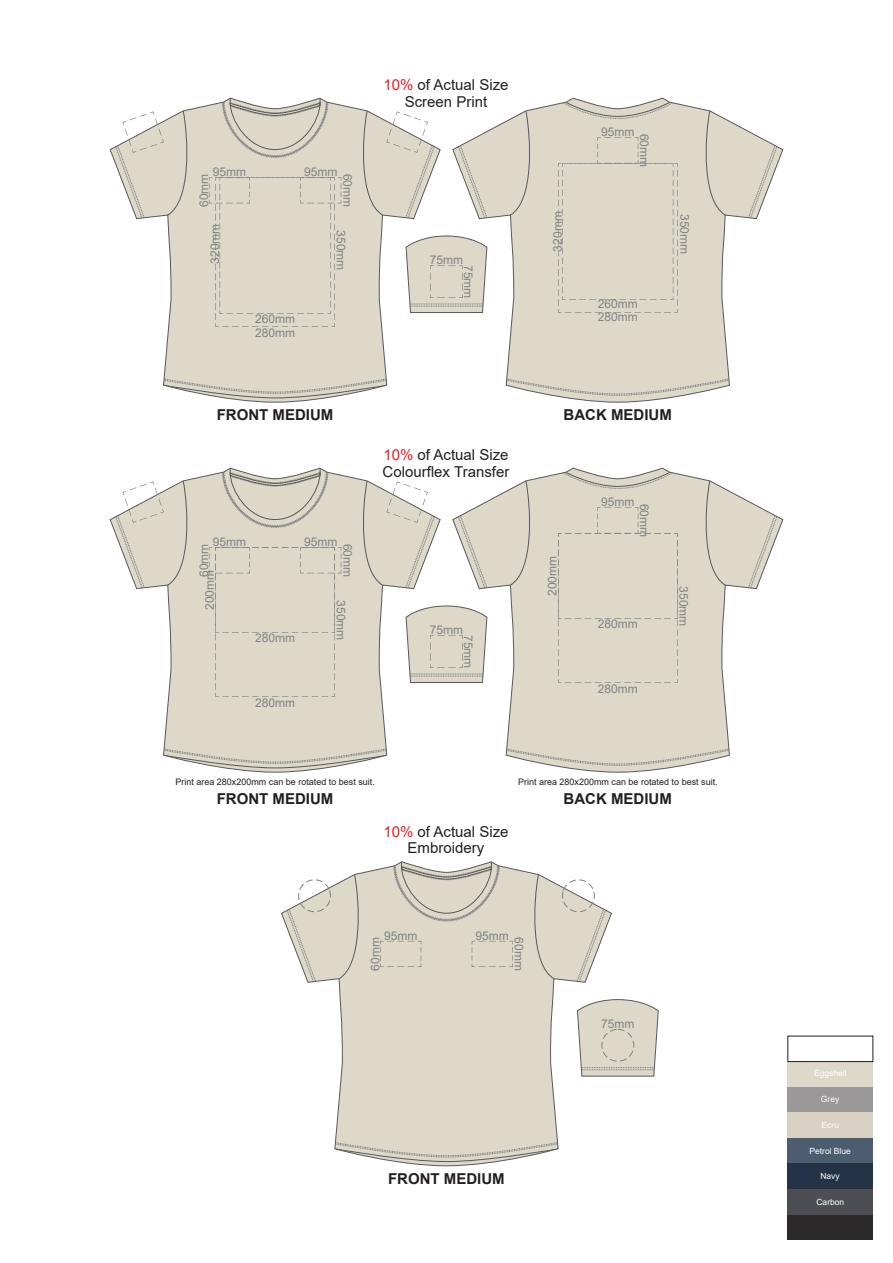
<style>
.page{position:relative;width:893px;height:1263px;background:#fff}
.page>*{position:absolute;margin:0;border:0;box-sizing:border-box;transform-origin:0 0}
.t1{font:15px/16.8px "Arial";color:#231f20;text-align:center}
.t2{font:700 15px "Arial";color:#231f20}
.t3{font:12px/13.2px "Arial";color:#808285}
.t4{font:9px "Arial";color:#231f20}
.t5{font:8.55px "Arial";color:#fff}
.s1{color:#ed1c24}
</style>
<div class="page">
<svg style="left:109px;top:98px;width:332px;height:305px"></svg>
<svg style="left:405px;top:235px;width:47px;height:78px"></svg>
<svg style="left:452px;top:98px;width:332px;height:305px"></svg>
<div style="left:209px;top:177px;width:132px;height:150px;background:#ddd8c8"></div>
<div style="left:558px;top:137px;width:120px;height:176px;background:#ddd8c8"></div>
<svg style="left:109px;top:468px;width:332px;height:305px"></svg>
<svg style="left:405px;top:605px;width:47px;height:78px"></svg>
<svg style="left:452px;top:468px;width:332px;height:305px"></svg>
<div style="left:209px;top:547px;width:132px;height:150px;background:#ddd8c8"></div>
<div style="left:558px;top:507px;width:120px;height:176px;background:#ddd8c8"></div>
<svg style="left:281px;top:861px;width:331px;height:305px"></svg>
<svg style="left:577px;top:999px;width:82px;height:78px"></svg>
<svg style="left:472px;top:941px;width:41px;height:26px"></svg>
<svg style="left:380px;top:941px;width:41px;height:26px"></svg>
<div style="left:601px;top:1029px;width:33px;height:32px;border:1px dashed #808285;border-radius:50%"></div>
<svg style="left:530px;top:874px;width:77px;height:110px"></svg>
<svg style="left:286px;top:874px;width:76px;height:110px"></svg>
<svg style="left:114px;top:110px;width:77px;height:110px"></svg>
<svg style="left:359px;top:110px;width:77px;height:110px"></svg>
<svg style="left:114px;top:480px;width:77px;height:110px"></svg>
<svg style="left:359px;top:480px;width:77px;height:110px"></svg>
<div style="left:788px;top:1138px;width:85px;height:25px;background:#4c5d70"></div>
<div style="left:788px;top:1215px;width:85px;height:25px;background:#2c292a"></div>
<div style="left:788px;top:1087px;width:85px;height:25px;background:#9a9899"></div>
<div style="left:788px;top:1163px;width:85px;height:26px;background:#243348"></div>
<div style="left:788px;top:1189px;width:85px;height:26px;background:#4d4e53"></div>
<div style="left:788px;top:1112px;width:85px;height:26px;background:#dad1c5"></div>
<div style="left:788px;top:1061px;width:85px;height:26px;background:#ddd8c8"></div>
<p class="t3" style="left:213px;top:165px;width:35px">95mm</p>
<p class="t3" style="left:304px;top:165px;width:35px">95mm</p>
<p class="t3" style="left:354px;top:174px;width:35px;rotate:90deg">60mm</p>
<p class="t3" style="left:197px;top:207px;width:35px;rotate:-90deg">60mm</p>
<p class="t3" style="left:208px;top:264px;width:42px;rotate:-90deg">320mm</p>
<p class="t3" style="left:348px;top:230px;width:42px;rotate:90deg">350mm</p>
<p class="t3" style="left:255px;top:312px;width:42px">260mm<br>280mm</p>
<p class="t2" style="left:217px;top:404px;width:118px">FRONT MEDIUM</p>
<p class="t3" style="left:213px;top:535px;width:35px">95mm</p>
<p class="t3" style="left:304px;top:535px;width:35px">95mm</p>
<p class="t3" style="left:354px;top:544px;width:35px;rotate:90deg">60mm</p>
<p class="t3" style="left:197px;top:577px;width:35px;rotate:-90deg">60mm</p>
<p class="t3" style="left:203px;top:610px;width:42px;rotate:-90deg">200mm</p>
<p class="t3" style="left:348px;top:600px;width:42px;rotate:90deg">350mm</p>
<p class="t3" style="left:255px;top:632px;width:42px">280mm</p>
<p class="t3" style="left:255px;top:696px;width:42px">280mm</p>
<p class="t1" style="left:383px;top:76px;width:127px"><span class="s1">10%</span> of Actual Size<br>Screen Print</p>
<p class="t3" style="left:430px;top:253px;width:35px">75mm</p>
<p class="t3" style="left:475px;top:265px;width:35px;rotate:90deg">75mm</p>
<p class="t1" style="left:383px;top:446px;width:128px;text-align:left"><span class="s1">10%</span> of Actual Size<br>Colourflex Transfer</p>
<p class="t3" style="left:430px;top:623px;width:35px">75mm</p>
<p class="t3" style="left:475px;top:635px;width:35px;rotate:90deg">75mm</p>
<p class="t3" style="left:551px;top:251px;width:42px;rotate:-90deg">320mm</p>
<p class="t3" style="left:601px;top:125px;width:35px">95mm</p>
<p class="t3" style="left:651px;top:134px;width:35px;rotate:90deg">60mm</p>
<p class="t3" style="left:598px;top:297px;width:42px">260mm<br>280mm</p>
<p class="t3" style="left:691px;top:214px;width:42px;rotate:90deg">350mm</p>
<p class="t2" style="left:564px;top:404px;width:110px">BACK MEDIUM</p>
<p class="t3" style="left:546px;top:596px;width:42px;rotate:-90deg">200mm</p>
<p class="t3" style="left:601px;top:495px;width:35px">95mm</p>
<p class="t3" style="left:651px;top:504px;width:35px;rotate:90deg">60mm</p>
<p class="t3" style="left:598px;top:617px;width:42px">280mm</p>
<p class="t3" style="left:598px;top:682px;width:42px">280mm</p>
<p class="t3" style="left:690px;top:586px;width:42px;rotate:90deg">350mm</p>
<p class="t4" style="left:175px;top:776px;width:201px">Print area 280x200mm can be rotated to best suit.</p>
<p class="t4" style="left:518px;top:776px;width:201px">Print area 280x200mm can be rotated to best suit.</p>
<p class="t2" style="left:217px;top:788px;width:118px">FRONT MEDIUM</p>
<p class="t1" style="left:383px;top:823px;width:127px"><span class="s1">10%</span> of Actual Size<br>Embroidery</p>
<p class="t3" style="left:384px;top:929px;width:35px">95mm</p>
<p class="t3" style="left:476px;top:929px;width:35px">95mm</p>
<p class="t3" style="left:526px;top:937px;width:35px;rotate:90deg">60mm</p>
<p class="t3" style="left:368px;top:970px;width:35px;rotate:-90deg">60mm</p>
<p class="t2" style="left:564px;top:788px;width:110px">BACK MEDIUM</p>
<p class="t3" style="left:601px;top:1017px;width:35px">75mm</p>
<p class="t2" style="left:388px;top:1168px;width:118px">FRONT MEDIUM</p>
<p class="t5" style="left:814px;top:1067px;width:34px">Eggshell</p>
<p class="t5" style="left:821px;top:1093px;width:20px">Grey</p>
<p class="t5" style="left:822px;top:1119px;width:19px">Ecru</p>
<p class="t5" style="left:809px;top:1145px;width:43px">Petrol Blue</p>
<p class="t5" style="left:820px;top:1170px;width:21px">Navy</p>
<p class="t5" style="left:816px;top:1196px;width:29px">Carbon</p>
</div>
